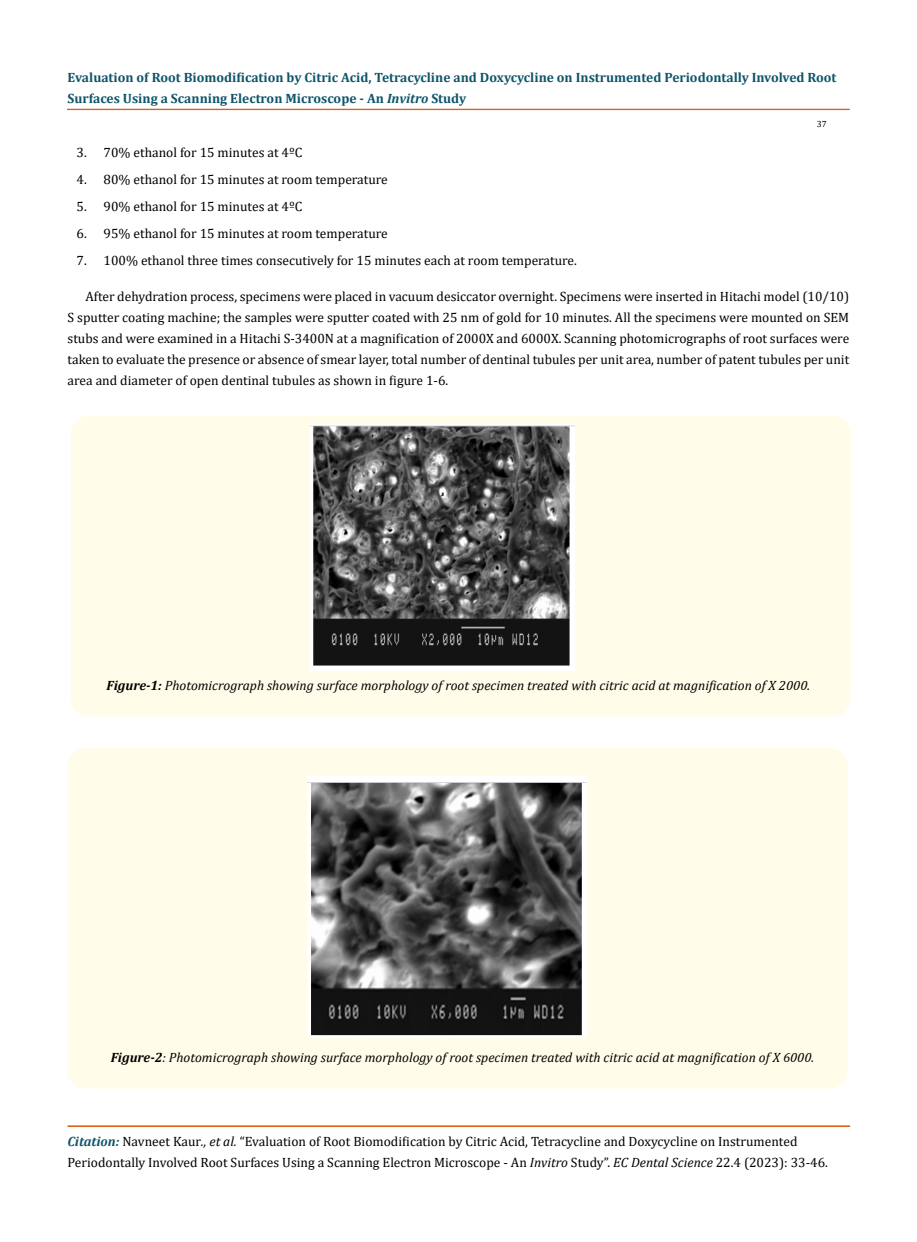
<style>
.page{position:relative;width:917px;height:1242px;background:#fff}
.page>*{position:absolute;margin:0;border:0;box-sizing:border-box;transform-origin:0 0}
.t1{font:13.5px/21px "Cambria";color:#000}
.t2{font:italic 13.5px "Cambria";color:#000}
.t3{font:700 13.5px/21px "Cambria";color:#0e546a}
.t4{font:9px "Cambria";color:#000}
.s1{font-style:italic}
.s2{font-weight:700}
.s3{font-weight:700;font-style:italic;color:#0e546a}
</style>
<div class="page">
<div style="left:67px;top:109px;width:782px;height:1px;border:1px solid #e05d1a"></div>
<div style="left:68px;top:1126px;width:781px;height:1px;border:1px solid #e05d1a"></div>
<div style="left:71px;top:416px;width:779px;height:300px;background:#fffde9;border-radius:18px"></div>
<img style="left:310px;top:425px;width:265px;height:246px">
<div style="left:68px;top:748px;width:780px;height:340px;background:#fffde9;border-radius:18px"></div>
<img style="left:308px;top:776px;width:278px;height:261px">
<p class="t3" style="left:68px;top:67px;width:770px">Evaluation of Root Biomodification by Citric Acid, Tetracycline and Doxycycline on Instrumented Periodontally Involved Root<br>Surfaces Using a Scanning Electron Microscope - An <span class="s1">Invitro</span> Study</p>
<p class="t4" style="left:816px;top:118px;width:11px">37</p>
<p class="t1" style="left:77px;top:142px;width:227px">3. 70% ethanol for 15 minutes at 4ºC</p>
<p class="t1" style="left:77px;top:169px;width:313px">4. 80% ethanol for 15 minutes at room temperature</p>
<p class="t1" style="left:77px;top:196px;width:227px">5. 90% ethanol for 15 minutes at 4ºC</p>
<p class="t1" style="left:77px;top:223px;width:313px">6. 95% ethanol for 15 minutes at room temperature</p>
<p class="t1" style="left:77px;top:250px;width:502px">7. 100% ethanol three times consecutively for 15 minutes each at room temperature.</p>
<p class="t1" style="left:68px;top:286px;width:783px;text-align:justify;text-indent:18px">After dehydration process, specimens were placed in vacuum desiccator overnight. Specimens were inserted in Hitachi model (10/10)<br>S sputter coating machine; the samples were sputter coated with 25 nm of gold for 10 minutes. All the specimens were mounted on SEM stubs and were examined in a Hitachi S-3400N at a magnification of 2000X and 6000X. Scanning photomicrographs of root surfaces were taken to evaluate the presence or absence of smear layer, total number of dentinal tubules per unit area, number of patent tubules per unit area and diameter of open dentinal tubules as shown in figure 1-6.</p>
<p class="t2" style="left:106px;top:676px;width:705px"><span class="s2">Figure-1:</span> Photomicrograph showing surface morphology of root specimen treated with citric acid at magnification of X 2000.</p>
<p class="t2" style="left:111px;top:1048px;width:705px"><span class="s2">Figure-2</span>: Photomicrograph showing surface morphology of root specimen treated with citric acid at magnification of X 6000.</p>
<p class="t1" style="left:68px;top:1131px;width:762px"><span class="s3">Citation:</span> Navneet Kaur<span class="s1">., et al.</span> “Evaluation of Root Biomodification by Citric Acid, Tetracycline and Doxycycline on Instrumented<br>Periodontally Involved Root Surfaces Using a Scanning Electron Microscope - An <span class="s1">Invitro</span> Study”. <span class="s1">EC Dental Science</span> 22.4 (2023): 33-46.</p>
</div>
